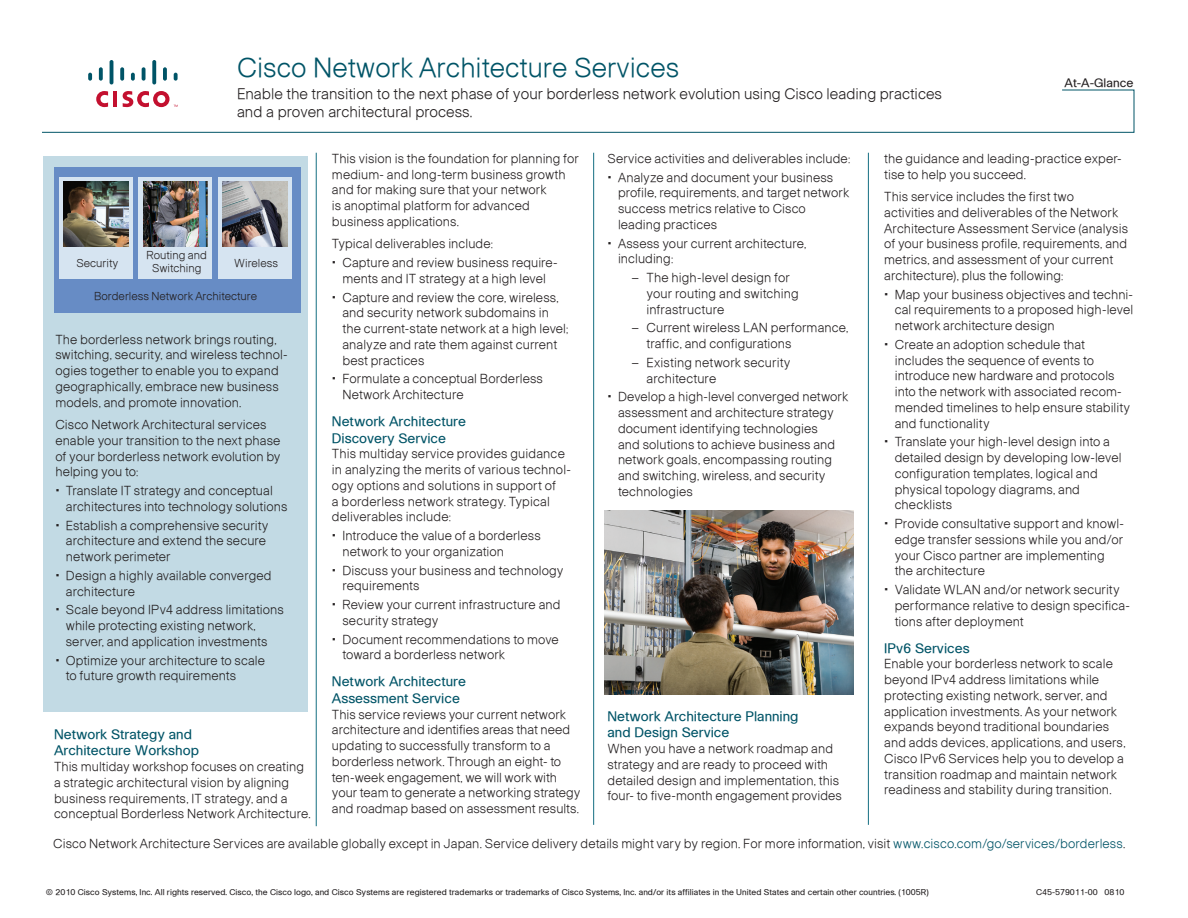
<style>
.page{position:relative;width:1188px;height:918px;background:#fff}
.page>*{position:absolute;margin:0;border:0;box-sizing:border-box;transform-origin:0 0}
.AAG_Title{font:27px "Ciscolight";color:#005467}
.AAG_Subtitle__red{font:15px/18px "Ciscolight";color:#231f20}
.AAG_Subhead1{font:13.5px/16.5px "Ciscoregular";color:#005467}
.AAG_Body{font:12.75px/15.8px "Ciscolight";letter-spacing:.005em;color:#231f20}
.AAG_Bullet1{font:12.75px/15.8px "Ciscolight";letter-spacing:.005em;color:#231f20}
.AAG_Bullet2{font:12.75px/15.8px "Ciscolight";letter-spacing:.01em;color:#231f20}
.AAG_Infotype{font:12px "Ciscoregular";color:#231f20}
.t1{font:11.25px/13.5px "Ciscolight";color:#231f20;text-align:center}
.AAG_Copyright{font:8.25px "Ciscoregular";letter-spacing:.005em;color:#231f20}
.s1{font-size:18px}
.s2{color:#005467}
</style>
<div class="page">
<div style="left:44px;top:156px;width:264px;height:555px;background:#c2dae4"></div>
<svg style="left:88px;top:73px;width:4px;height:8px"></svg>
<svg style="left:99px;top:67px;width:4px;height:14px"></svg>
<hr style="left:110px;top:60px;width:3px;height:25px;background:#005467;border-radius:2px">
<svg style="left:120px;top:67px;width:4px;height:14px"></svg>
<svg style="left:131px;top:73px;width:4px;height:8px"></svg>
<svg style="left:142px;top:67px;width:4px;height:14px"></svg>
<svg style="left:152px;top:60px;width:4px;height:25px"></svg>
<svg style="left:163px;top:67px;width:4px;height:14px"></svg>
<svg style="left:174px;top:73px;width:4px;height:8px"></svg>
<svg style="left:42px;top:89px;width:1093px;height:44px"></svg>
<hr style="left:868px;top:153px;width:1px;height:672px;background:#146e82">
<hr style="left:316px;top:153px;width:1px;height:673px;background:#146e82">
<hr style="left:593px;top:153px;width:1px;height:672px;background:#146e82">
<div style="left:54px;top:168px;width:246px;height:145px;background:#678cc5"></div>
<div style="left:59px;top:177px;width:74px;height:101px;background:#d6e4f1"></div>
<div style="left:139px;top:177px;width:73px;height:101px;background:#d6e4f1"></div>
<div style="left:218px;top:177px;width:74px;height:101px;background:#d6e4f1"></div>
<img style="left:223px;top:182px;width:64px;height:64px">
<img style="left:64px;top:182px;width:64px;height:64px">
<img style="left:143px;top:182px;width:65px;height:64px">
<img style="left:604px;top:511px;width:250px;height:184px">
<p class="AAG_Title" style="left:237px;top:51px;width:444px">Cisco Network Architecture Services</p>
<p class="AAG_Subtitle__red" style="left:237px;top:84px;width:707px">Enable the transition to the next phase of your borderless network evolution using Cisco leading practices and a proven architectural process.</p>
<p class="AAG_Body" style="left:608px;top:150px;width:244px">Service activities and deliverables include:</p>
<p class="AAG_Bullet1" style="left:618px;top:169px;width:232px;text-indent:-10px"><span class="s1">•</span> Analyze and document your business profile, requirements, and target network success metrics relative to Cisco leading practices</p>
<p class="AAG_Bullet1" style="left:618px;top:235px;width:190px;text-indent:-10px"><span class="s1">•</span> Assess your current architecture, including:</p>
<p class="AAG_Bullet2" style="left:646px;top:270px;width:154px;text-indent:-15px">– The high-level design for your routing and switching infrastructure</p>
<p class="AAG_Bullet2" style="left:646px;top:320px;width:203px;text-indent:-15px">– Current wireless LAN performance, traffic, and configurations</p>
<p class="AAG_Bullet2" style="left:646px;top:354px;width:146px;text-indent:-15px">– Existing network security architecture</p>
<p class="AAG_Bullet1" style="left:618px;top:389px;width:232px;text-indent:-10px"><span class="s1">•</span> Develop a high-level converged network assessment and architecture strategy document identifying technologies<br>and solutions to achieve business and network goals, encompassing routing and switching, wireless, and security technologies</p>
<p class="AAG_Infotype" style="left:1065px;top:75px;width:70px">At-A-Glance</p>
<p class="AAG_Body" style="left:332px;top:150px;width:248px">This vision is the foundation for planning for medium- and long-term business growth and for making sure that your network<br>is anoptimal platform for advanced business applications.</p>
<p class="AAG_Body" style="left:332px;top:236px;width:163px">Typical deliverables include:</p>
<p class="AAG_Bullet1" style="left:332px;top:255px;width:227px;text-align:center"><span class="s1">•</span> Capture and review business require&shy;ments and IT strategy at a high level</p>
<p class="AAG_Bullet1" style="left:342px;top:289px;width:227px;text-indent:-10px"><span class="s1">•</span> Capture and review the core, wireless, and security network subdomains in the current-state network at a high level; analyze and rate them against current best practices</p>
<p class="AAG_Bullet1" style="left:342px;top:371px;width:202px;text-indent:-10px"><span class="s1">•</span> Formulate a conceptual Borderless<br>Network Architecture</p>
<p class="AAG_Subhead1" style="left:332px;top:413px;width:136px">Network Architecture<br>Discovery Service</p>
<p class="AAG_Body" style="left:332px;top:446px;width:240px">This multiday service provides guidance in analyzing the merits of various technol&shy;ogy options and solutions in support of<br>a borderless network strategy. Typical deliverables include:</p>
<p class="AAG_Bullet1" style="left:342px;top:528px;width:200px;text-indent:-10px"><span class="s1">•</span> Introduce the value of a borderless network to your organization</p>
<p class="AAG_Bullet1" style="left:342px;top:562px;width:223px;text-indent:-10px"><span class="s1">•</span> Discuss your business and technology requirements</p>
<p class="AAG_Bullet1" style="left:342px;top:597px;width:220px;text-indent:-10px"><span class="s1">•</span> Review your current infrastructure and security strategy</p>
<p class="AAG_Bullet1" style="left:342px;top:631px;width:218px;text-indent:-10px"><span class="s1">•</span> Document recommendations to move toward a borderless network</p>
<p class="AAG_Subhead1" style="left:332px;top:673px;width:136px">Network Architecture<br>Assessment Service</p>
<p class="AAG_Body" style="left:332px;top:706px;width:250px">This service reviews your current network architecture and identifies areas that need updating to successfully transform to a borderless network. Through an eight- to ten-week engagement, we will work with your team to generate a networking strategy and roadmap based on assessment results.</p>
<p class="AAG_Body" style="left:884px;top:150px;width:239px">the guidance and leading-practice exper&shy;tise to help you succeed.</p>
<p class="AAG_Body" style="left:884px;top:189px;width:245px">This service includes the first two<br>activities and deliverables of the Network Architecture Assessment Service (analysis of your business profile, requirements, and metrics, and assessment of your current architecture), plus the following:</p>
<p class="AAG_Bullet1" style="left:895px;top:286px;width:240px;text-align:justify;text-indent:-10px"><span class="s1">•</span> Map your business objectives and techni&shy;cal requirements to a proposed high-level network architecture design</p>
<p class="AAG_Bullet1" style="left:895px;top:336px;width:237px;text-indent:-10px"><span class="s1">•</span> Create an adoption schedule that includes the sequence of events to introduce new hardware and protocols into the network with associated recom&shy;mended timelines to help ensure stability and functionality</p>
<p class="AAG_Bullet1" style="left:895px;top:434px;width:228px;text-indent:-10px"><span class="s1">•</span> Translate your high-level design into a detailed design by developing low-level configuration templates, logical and physical topology diagrams, and checklists</p>
<p class="AAG_Bullet1" style="left:895px;top:516px;width:231px;text-indent:-10px"><span class="s1">•</span> Provide consultative support and knowl&shy;edge transfer sessions while you and/or your Cisco partner are implementing the architecture</p>
<p class="AAG_Bullet1" style="left:895px;top:582px;width:237px;text-indent:-10px"><span class="s1">•</span> Validate WLAN and/or network security performance relative to design specifica&shy;tions after deployment</p>
<p class="AAG_Subhead1" style="left:884px;top:640px;width:87px">IPv6 Services</p>
<p class="AAG_Body" style="left:884px;top:656px;width:243px">Enable your borderless network to scale beyond IPv4 address limitations while protecting existing network, server, and application investments. As your network expands beyond traditional boundaries and adds devices, applications, and users, Cisco IPv6 Services help you to develop a transition roadmap and maintain network readiness and stability during transition.</p>
<p class="t1" style="left:147px;top:248px;width:62px">Routing and<br>Switching</p>
<p class="t1" style="left:94px;top:289px;width:165px">Borderless Network Architecture</p>
<p class="t1" style="left:77px;top:256px;width:43px">Security</p>
<p class="t1" style="left:234px;top:256px;width:45px">Wireless</p>
<p class="AAG_Body" style="left:55px;top:331px;width:234px">The borderless network brings routing, switching, security, and wireless technol&shy;ogies together to enable you to expand geographically, embrace new business models, and promote innovation.</p>
<p class="AAG_Body" style="left:55px;top:416px;width:227px">Cisco Network Architectural services enable your transition to the next phase of your borderless network evolution by helping you to:</p>
<p class="AAG_Bullet1" style="left:66px;top:483px;width:223px;text-indent:-10px"><span class="s1">•</span> Translate IT strategy and conceptual architectures into technology solutions</p>
<p class="AAG_Bullet1" style="left:66px;top:517px;width:204px;text-indent:-10px"><span class="s1">•</span> Establish a comprehensive security architecture and extend the secure network perimeter</p>
<p class="AAG_Bullet1" style="left:66px;top:567px;width:207px;text-indent:-10px"><span class="s1">•</span> Design a highly available converged architecture</p>
<p class="AAG_Bullet1" style="left:66px;top:602px;width:219px;text-indent:-10px"><span class="s1">•</span> Scale beyond IPv4 address limitations while protecting existing network, server, and application investments</p>
<p class="AAG_Bullet1" style="left:66px;top:652px;width:201px;text-indent:-10px"><span class="s1">•</span> Optimize your architecture to scale to future growth requirements</p>
<p class="AAG_Subhead1" style="left:608px;top:708px;width:193px">Network Architecture Planning and Design Service</p>
<p class="AAG_Body" style="left:608px;top:741px;width:236px">When you have a network roadmap and strategy and are ready to proceed with detailed design and implementation, this four- to five-month engagement provides</p>
<p class="AAG_Subhead1" style="left:54px;top:726px;width:147px">Network Strategy and<br>Architecture Workshop</p>
<p class="AAG_Body" style="left:54px;top:758px;width:258px">This multiday workshop focuses on creating a strategic architectural vision by aligning business requirements, IT strategy, and a conceptual Borderless Network Architecture.</p>
<p class="AAG_Body" style="left:53px;top:836px;width:1074px">Cisco Network Architecture Services are available globally except in Japan. Service delivery details might vary by region. For more information, visit <span class="s2">www.cisco.com/go/services/borderless</span>.</p>
<p class="AAG_Copyright" style="left:46px;top:887px;width:884px">© 2010 Cisco Systems, Inc. All rights reserved. Cisco, the Cisco logo, and Cisco Systems are registered trademarks or trademarks of Cisco Systems, Inc. and/or its affiliates in the United States and certain other countries. (1005R)</p>
<p class="AAG_Copyright" style="left:1036px;top:887px;width:90px">C45-579011-00 0810</p>
</div>
